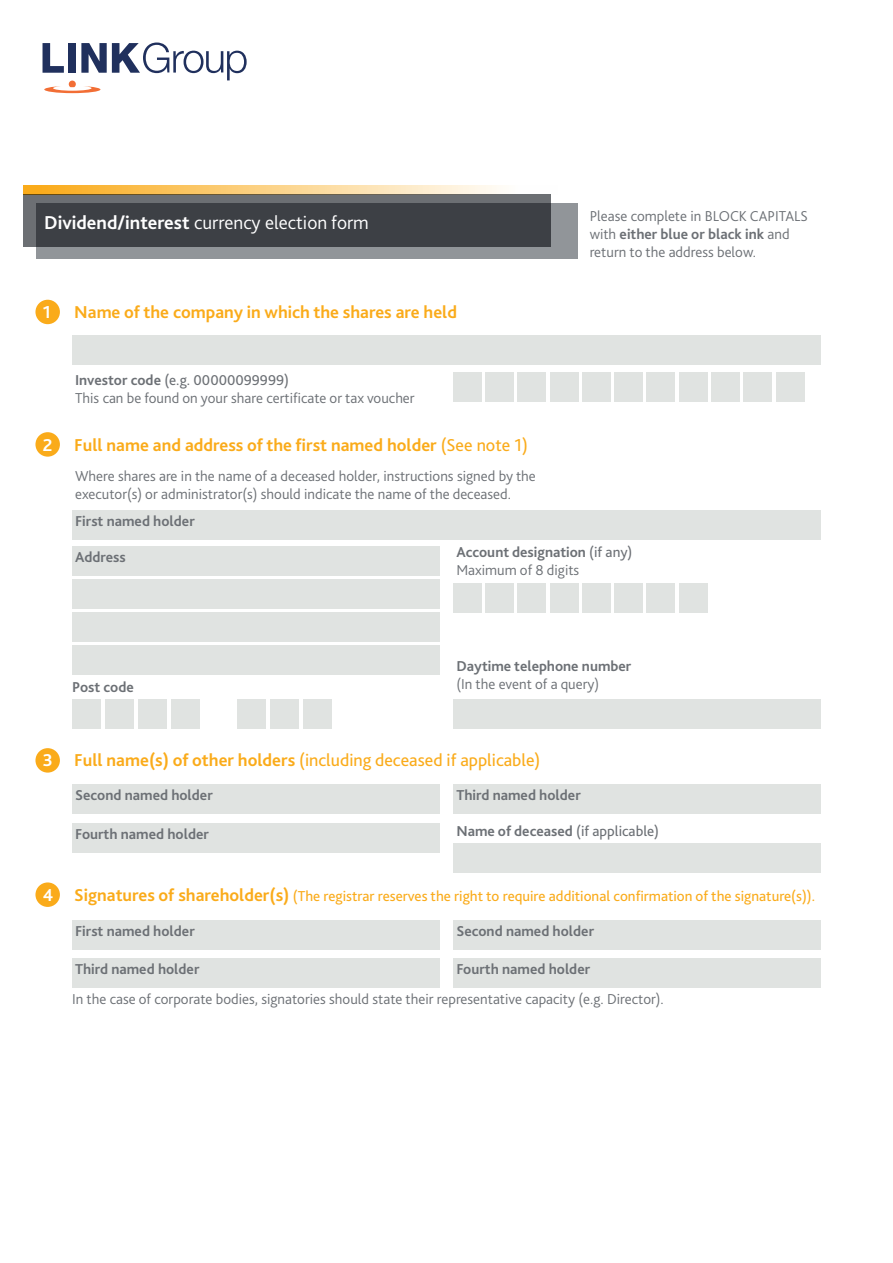
<style>
.page{position:relative;width:893px;height:1263px;background:#fff}
.page>*{position:absolute;margin:0;border:0;box-sizing:border-box;transform-origin:0 0}
.t1{font:300 19.5px "Bliss 2";color:#fff}
.t2{font:700 18px "Bliss 2";color:#faab1a}
.t3{font:18px "Bliss 2";color:#faab1a}
.t4{font:700 18px "Bliss 2";color:#fff}
.t5{font:300 15px/18px "Bliss 2";color:#6c7075}
.t6{font:700 15px/18px "Bliss 2";color:#6c7075}
.t7{font:15px "Bliss 2";color:#faab1a}
.s1{font-weight:700}
.s2{font-weight:400}
.s3{color:#fff}
.s4{font-weight:300}
.s5{font-weight:700;color:#fff}
.s6{font-weight:700;font-size:18px;color:#fff}
.s7{font-weight:700;font-size:18px}
</style>
<div class="page">
<div style="left:72px;top:510px;width:749px;height:30px;background:#e0e3e1"></div>
<div style="left:72px;top:784px;width:368px;height:30px;background:#e0e3e1"></div>
<div style="left:72px;top:920px;width:368px;height:30px;background:#e0e3e1"></div>
<div style="left:72px;top:823px;width:368px;height:30px;background:#e0e3e1"></div>
<div style="left:72px;top:958px;width:368px;height:30px;background:#e0e3e1"></div>
<div style="left:453px;top:958px;width:368px;height:30px;background:#e0e3e1"></div>
<div style="left:453px;top:784px;width:368px;height:30px;background:#e0e3e1"></div>
<div style="left:453px;top:920px;width:368px;height:30px;background:#e0e3e1"></div>
<div style="left:453px;top:843px;width:368px;height:30px;background:#e0e3e1"></div>
<div style="left:72px;top:546px;width:368px;height:30px;background:#e0e3e1"></div>
<div style="left:453px;top:699px;width:368px;height:30px;background:#e0e3e1"></div>
<div style="left:72px;top:579px;width:368px;height:30px;background:#e0e3e1"></div>
<div style="left:72px;top:612px;width:368px;height:30px;background:#e0e3e1"></div>
<div style="left:72px;top:645px;width:368px;height:30px;background:#e0e3e1"></div>
<svg style="left:24px;top:185px;width:475px;height:9px;background:#fbd184"></svg>
<div style="left:24px;top:194px;width:527px;height:53px;background:#6c6f73"></div>
<svg style="left:36px;top:203px;width:542px;height:55px;background:#515459"></svg>
<div style="left:35px;top:300px;width:25px;height:24px;background:#faab1a;border-radius:50%"></div>
<div style="left:35px;top:432px;width:25px;height:25px;background:#faab1a;border-radius:50%"></div>
<div style="left:35px;top:748px;width:25px;height:25px;background:#faab1a;border-radius:50%"></div>
<div style="left:72px;top:335px;width:749px;height:30px;background:#e0e3e1"></div>
<div style="left:72px;top:699px;width:29px;height:30px;background:#e0e3e1"></div>
<div style="left:138px;top:699px;width:29px;height:30px;background:#e0e3e1"></div>
<div style="left:270px;top:699px;width:29px;height:30px;background:#e0e3e1"></div>
<div style="left:105px;top:699px;width:29px;height:30px;background:#e0e3e1"></div>
<div style="left:237px;top:699px;width:29px;height:30px;background:#e0e3e1"></div>
<div style="left:171px;top:699px;width:29px;height:30px;background:#e0e3e1"></div>
<div style="left:303px;top:699px;width:29px;height:30px;background:#e0e3e1"></div>
<div style="left:453px;top:372px;width:28px;height:30px;background:#e0e3e1"></div>
<div style="left:582px;top:372px;width:28px;height:30px;background:#e0e3e1"></div>
<div style="left:518px;top:372px;width:28px;height:30px;background:#e0e3e1"></div>
<div style="left:647px;top:372px;width:28px;height:30px;background:#e0e3e1"></div>
<div style="left:744px;top:372px;width:28px;height:30px;background:#e0e3e1"></div>
<div style="left:485px;top:372px;width:29px;height:30px;background:#e0e3e1"></div>
<div style="left:615px;top:372px;width:28px;height:30px;background:#e0e3e1"></div>
<div style="left:711px;top:372px;width:28px;height:30px;background:#e0e3e1"></div>
<div style="left:550px;top:372px;width:28px;height:30px;background:#e0e3e1"></div>
<div style="left:679px;top:372px;width:28px;height:30px;background:#e0e3e1"></div>
<div style="left:776px;top:372px;width:28px;height:30px;background:#e0e3e1"></div>
<div style="left:453px;top:584px;width:28px;height:29px;background:#e0e3e1"></div>
<div style="left:582px;top:584px;width:28px;height:29px;background:#e0e3e1"></div>
<div style="left:518px;top:584px;width:28px;height:29px;background:#e0e3e1"></div>
<div style="left:647px;top:584px;width:28px;height:29px;background:#e0e3e1"></div>
<div style="left:485px;top:584px;width:29px;height:29px;background:#e0e3e1"></div>
<div style="left:615px;top:584px;width:28px;height:29px;background:#e0e3e1"></div>
<div style="left:550px;top:584px;width:28px;height:29px;background:#e0e3e1"></div>
<div style="left:679px;top:584px;width:28px;height:29px;background:#e0e3e1"></div>
<div style="left:35px;top:882px;width:25px;height:25px;background:#faab1a;border-radius:50%"></div>
<svg style="left:43px;top:43px;width:204px;height:50px"></svg>
<h1 class="t1" style="left:44px;top:211px;width:326px"><span class="s1">Dividend/interest</span> currency election form</h1>
<p class="t4" style="left:43px;top:301px;width:10px">1</p>
<p class="t2" style="left:74px;top:301px;width:384px">Name of the company in which the shares are held</p>
<p class="t5" style="left:75px;top:371px;width:341px"><span class="s1">Investor code</span> <span class="s2">(e.g. 00000099999)<br></span>This can be found on your share certificate or tax voucher</p>
<p class="t2" style="left:43px;top:433px;width:487px"><span class="s3">2</span> Full name and address of the first named holder <span class="s2">(See note 1)</span></p>
<p class="t5" style="left:75px;top:466px;width:462px">Where shares are in the name of a deceased holder, instructions signed by the executor(s) or administrator(s) should indicate the name of the deceased.</p>
<p class="t6" style="left:75px;top:511px;width:121px">First named holder</p>
<p class="t5" style="left:590px;top:206px;width:220px">Please complete in BLOCK CAPITALS with <span class="s1">either blue or black ink</span> and return to the address below.</p>
<p class="t6" style="left:75px;top:548px;width:52px">Address</p>
<p class="t6" style="left:456px;top:543px;width:177px">Account designation <span class="s2">(if any)<br></span><span class="s4">Maximum of 8 digits</span></p>
<p class="t6" style="left:456px;top:657px;width:176px">Daytime telephone number</p>
<p class="t6" style="left:72px;top:677px;width:63px">Post code</p>
<p class="t5" style="left:456px;top:675px;width:144px">(In the event of a query)</p>
<p class="t3" style="left:43px;top:749px;width:499px"><span class="s5">3</span> <span class="s1">Full name(s) of other holders</span> (including deceased if applicable)</p>
<p class="t6" style="left:75px;top:786px;width:139px">Second named holder</p>
<p class="t6" style="left:75px;top:824px;width:135px">Fourth named holder</p>
<p class="t6" style="left:456px;top:786px;width:126px">Third named holder</p>
<p class="t6" style="left:456px;top:822px;width:204px">Name of deceased <span class="s2">(if applicable)</span></p>
<p class="t7" style="left:43px;top:886px;width:774px"><span class="s6">4</span> <span class="s7">Signatures of shareholder(s)</span> (The registrar reserves the right to require additional confirmation of the signature(s)).</p>
<p class="t6" style="left:75px;top:921px;width:121px">First named holder</p>
<p class="t6" style="left:456px;top:921px;width:139px">Second named holder</p>
<p class="t6" style="left:75px;top:960px;width:126px">Third named holder</p>
<p class="t6" style="left:456px;top:960px;width:135px">Fourth named holder</p>
<p class="t5" style="left:72px;top:990px;width:593px">In the case of corporate bodies, signatories should state their representative capacity (e.g. Director).</p>
</div>
